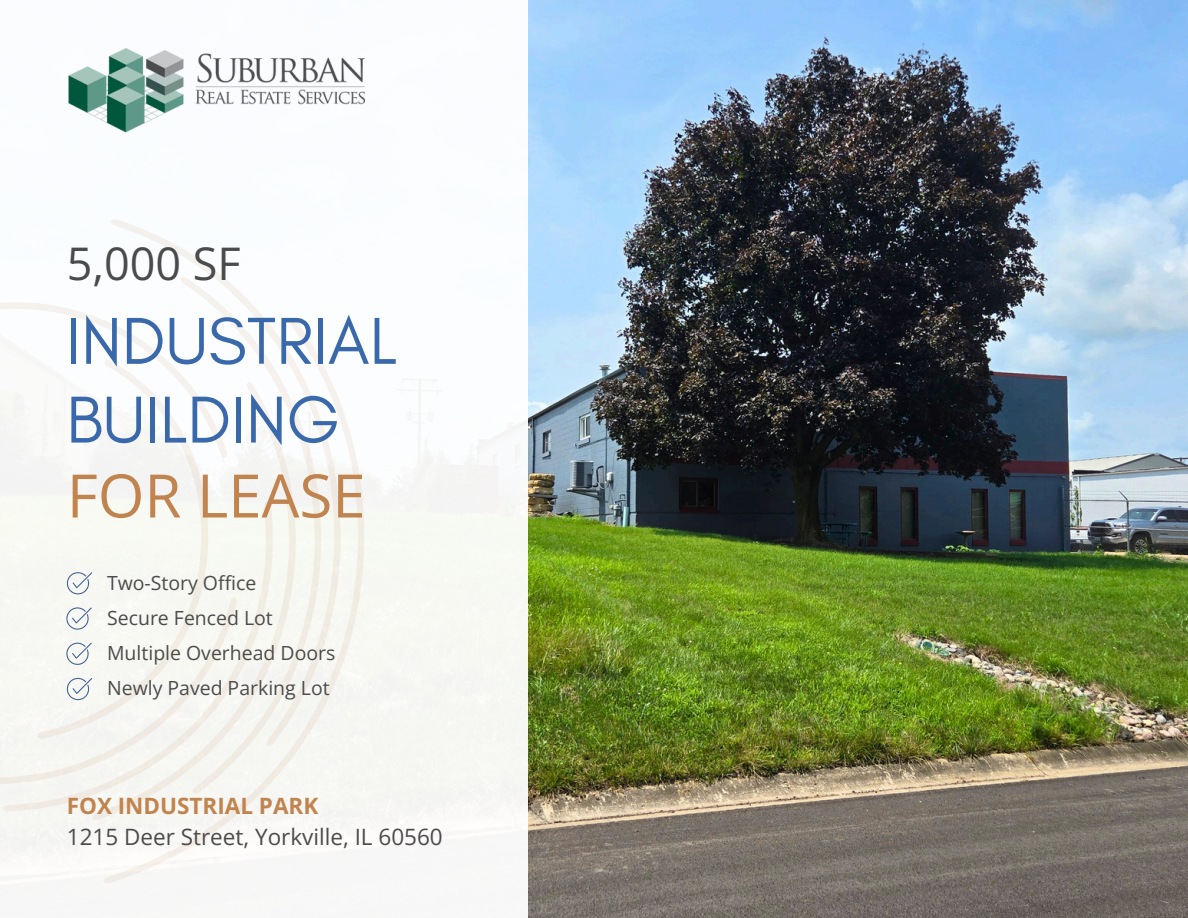
<style>
.page{position:relative;width:1188px;height:918px;background:#fff}
.page>*{position:absolute;margin:0;border:0;box-sizing:border-box;transform-origin:0 0}
.t1{font:67.5px/78.8px "Glacial Indifference";color:#3a69ab}
.t2{font:60px "Open Sans";color:#c1844e}
.t3{font:45px "Open Sans";color:#4b4b4b}
.t4{font:22.5px/31.5px "Open Sans";color:#4b4b4b}
.t5{font:19.5px "Open Sans";color:#4b4b4b}
.s1{font-weight:700;color:#c1844e}
.s2{font-style:inherit}
</style>
<div class="page">
<img style="left:527px;top:0;width:661px;height:918px">
<img style="left:68px;top:49px;width:297px;height:84px">
<svg style="left:111px;top:219px;width:108px;height:55px"></svg>
<svg style="left:181px;top:274px;width:83px;height:44px"></svg>
<svg style="left:3px;top:499px;width:98px;height:313px;fill:#f6f7f2"></svg>
<div style="left:0;top:595px;width:101px;height:190px;background:#f6f7f3"></div>
<svg style="left:0;top:302px;width:229px;height:158px"></svg>
<svg style="left:37px;top:358px;width:64px;height:381px;fill:#f7f9f3"></svg>
<svg style="left:101px;top:318px;width:264px;height:566px;fill:#f7f8f3"></svg>
<svg style="left:67px;top:572px;width:25px;height:22px"></svg>
<svg style="left:66px;top:607px;width:26px;height:23px"></svg>
<svg style="left:66px;top:643px;width:26px;height:22px"></svg>
<svg style="left:67px;top:678px;width:25px;height:22px"></svg>
<p class="t3" style="left:67px;top:232px;width:175px">5,000 SF</p>
<p class="t1" style="left:66px;top:301px;width:332px">INDUSTRIAL<br>BUILDING</p>
<p class="t2" style="left:67px;top:453px;width:300px">FOR LEASE</p>
<p class="t5" style="left:107px;top:569px;width:151px">Two-Story Office</p>
<h3 class="t5" style="left:107px;top:604px;width:167px">Secure Fenced Lot</h3>
<h2 class="t5" style="left:107px;top:639px;width:230px">Multiple Overhead Doors</h2>
<p class="t5" style="left:107px;top:674px;width:224px">Newly Paved Parking Lot</p>
<p class="t4" style="left:67px;top:789px;width:377px"><span class="s1">FOX INDUSTRIAL PARK<br></span>1215 De<span class="s2">e</span>r Street, Yorkville, IL 60560</p>
</div>
